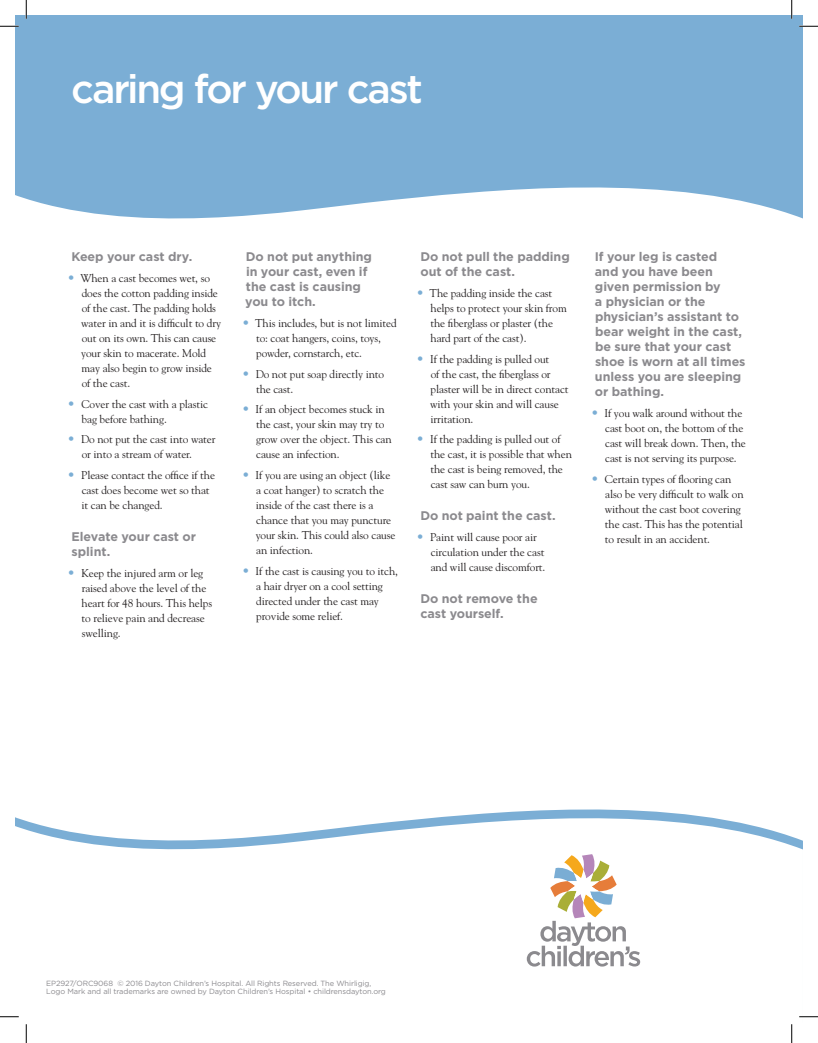
<style>
.page{position:relative;width:818px;height:1043px;background:#fff}
.page>*{position:absolute;margin:0;border:0;box-sizing:border-box;transform-origin:0 0}
.t1{font:500 40px "Gotham";letter-spacing:-.055em;color:#fff}
.t2{font:700 12.5px/15px "Gotham";letter-spacing:-.005em;color:#8b8a8e}
.t3{font:11.25px/15px "Goudy Std";letter-spacing:-.01em;color:#231f20}
.t4{font:7.5px/8.8px "Gotham";letter-spacing:-.01em;color:#8b8a8e}
.s1{font-size:12.5px;color:#7baed5}
</style>
<div class="page">
<svg style="left:15px;top:15px;width:787px;height:204px;background:#85b4d8"></svg>
<svg style="left:15px;top:809px;width:787px;height:219px"></svg>
<svg style="left:526px;top:854px;width:114px;height:112px"></svg>
<svg style="left:0;top:25px;width:19px;height:2px"></svg>
<svg style="left:799px;top:25px;width:19px;height:2px"></svg>
<svg style="left:0;top:1015px;width:19px;height:2px"></svg>
<svg style="left:799px;top:1015px;width:19px;height:2px"></svg>
<svg style="left:25px;top:0;width:2px;height:19px"></svg>
<svg style="left:25px;top:1024px;width:2px;height:18px"></svg>
<svg style="left:790px;top:0;width:2px;height:19px"></svg>
<svg style="left:790px;top:1024px;width:2px;height:18px"></svg>
<h1 class="t1" style="left:71px;top:63px;width:353px">caring for your cast</h1>
<p class="t2" style="left:71px;top:249px;width:122px">Keep your cast dry.</p>
<p class="t3" style="left:81px;top:270px;width:141px;text-indent:-14px"><span class="s1">•</span> When a cast becomes wet, so does the cotton padding inside of the cast. The padding holds water in and it is difficult to dry out on its own. This can cause your skin to macerate. Mold may also begin to grow inside of the cast.</p>
<p class="t3" style="left:82px;top:396px;width:128px;text-indent:-14px"><span class="s1">•</span> Cover the cast with a plastic bag before bathing.</p>
<p class="t3" style="left:82px;top:432px;width:135px;text-indent:-14px"><span class="s1">•</span> Do not put the cast into water or into a stream of water.</p>
<p class="t3" style="left:81px;top:467px;width:135px;text-indent:-14px"><span class="s1">•</span> Please contact the office if the cast does become wet so that it can be changed.</p>
<p class="t2" style="left:71px;top:529px;width:126px">Elevate your cast or splint.</p>
<p class="t3" style="left:81px;top:565px;width:132px;text-indent:-14px"><span class="s1">•</span> Keep the injured arm or leg raised above the level of the heart for 48 hours. This helps to relieve pain and decrease swelling.</p>
<p class="t2" style="left:245px;top:249px;width:128px">Do not put anything in your cast, even if the cast is causing you to itch.</p>
<p class="t3" style="left:256px;top:315px;width:142px;text-indent:-14px"><span class="s1">•</span> This includes, but is not limited to: coat hangers, coins, toys, powder, cornstarch, etc.</p>
<p class="t3" style="left:256px;top:366px;width:130px;text-indent:-14px"><span class="s1">•</span> Do not put soap directly into the cast.</p>
<p class="t3" style="left:256px;top:402px;width:137px;text-indent:-14px"><span class="s1">•</span> If an object becomes stuck in the cast, your skin may try to grow over the object. This can cause an infection.</p>
<p class="t3" style="left:256px;top:467px;width:141px;text-indent:-14px"><span class="s1">•</span> If you are using an object (like a coat hanger) to scratch the inside of the cast there is a chance that you may puncture your skin. This could also cause an infection.</p>
<p class="t3" style="left:256px;top:563px;width:143px;text-indent:-14px"><span class="s1">•</span> If the cast is causing you to itch, a hair dryer on a cool setting directed under the cast may provide some relief.</p>
<p class="t2" style="left:420px;top:249px;width:151px">Do not pull the padding out of the cast.</p>
<p class="t3" style="left:430px;top:285px;width:138px;text-indent:-14px"><span class="s1">•</span> The padding inside the cast helps to protect your skin from the fiberglass or plaster (the hard part of the cast).</p>
<p class="t3" style="left:430px;top:351px;width:140px;text-indent:-14px"><span class="s1">•</span> If the padding is pulled out<br>of the cast, the fiberglass or plaster will be in direct contact with your skin and will cause irritation.</p>
<p class="t3" style="left:430px;top:432px;width:143px;text-indent:-14px"><span class="s1">•</span> If the padding is pulled out of the cast, it is possible that when the cast is being removed, the cast saw can burn you.</p>
<p class="t2" style="left:420px;top:508px;width:137px">Do not paint the cast.</p>
<p class="t3" style="left:430px;top:529px;width:116px;text-indent:-14px"><span class="s1">•</span> Paint will cause poor air circulation under the cast and will cause discomfort.</p>
<p class="t2" style="left:420px;top:590px;width:119px">Do not remove the cast yourself.</p>
<p class="t2" style="left:594px;top:249px;width:152px">If your leg is casted<br>and you have been given permission by<br>a physician or the physician’s assistant to bear weight in the cast, be sure that your cast shoe is worn at all times unless you are sleeping or bathing.</p>
<p class="t3" style="left:605px;top:405px;width:142px;text-indent:-14px"><span class="s1">•</span> If you walk around without the cast boot on, the bottom of the cast will break down. Then, the cast is not serving its purpose.</p>
<p class="t3" style="left:604px;top:471px;width:140px;text-indent:-14px"><span class="s1">•</span> Certain types of flooring can also be very difficult to walk on without the cast boot covering the cast. This has the potential to result in an accident.</p>
<p class="t4" style="left:46px;top:978px;width:341px">EP2927/ORC9068 © 2016 Dayton Children’s Hospital. All Rights Reserved. The Whirligig,<br>Logo Mark and all trademarks are owned by Dayton Children’s Hospital • childrensdayton.org</p>
</div>
